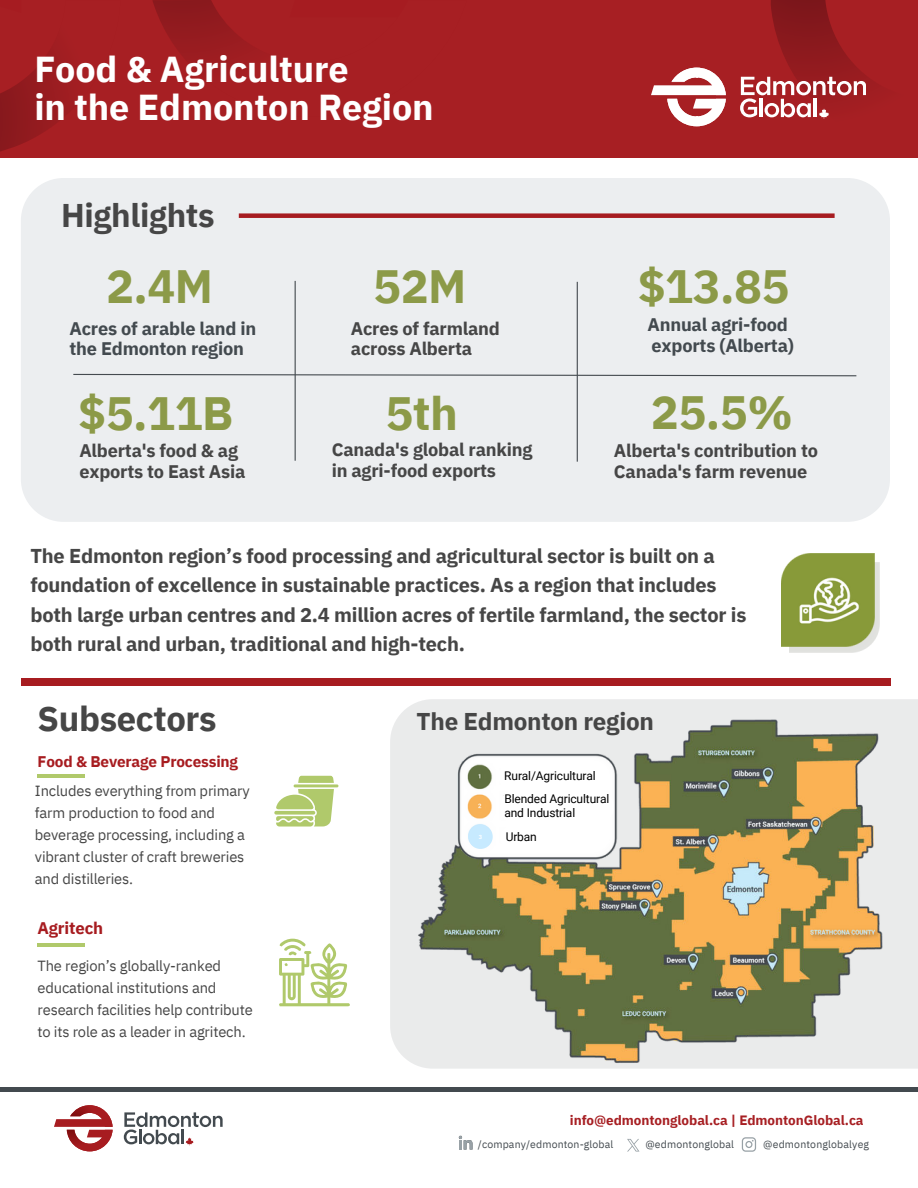
<style>
.page{position:relative;width:918px;height:1188px;background:#fff}
.page>*{position:absolute;margin:0;border:0;box-sizing:border-box;transform-origin:0 0}
.t1{font:700 46.65px "IBM Plex Sans";letter-spacing:-.01em;color:#8c9a48}
.t2{font:700 36px/38.2px "IBM Plex Sans";letter-spacing:-.005em;color:#fff}
.t3{font:700 34.65px "IBM Plex Sans";letter-spacing:-.01em;color:#464646}
.t4{font:700 32.7px "IBM Plex Sans";letter-spacing:-.01em;color:#464646}
.t5{font:700 24.3px "IBM Plex Sans";letter-spacing:-.01em;color:#464646}
.t6{font:700 20.1px/29.2px "IBM Plex Sans";letter-spacing:-.01em;color:#464646}
.t7{font:700 18.15px/20.4px "IBM Plex Sans";letter-spacing:-.01em;color:#464646}
.t8{font:700 18.15px/20.4px "IBM Plex Sans";letter-spacing:-.01em;color:#434a4f}
.t9{font:700 16.8px "IBM Plex Sans";letter-spacing:-.01em;color:#a71c20}
.t10{font:700 15.45px "IBM Plex Sans";letter-spacing:-.01em;color:#a71c20}
.t11{font:14.7px/22px "IBM Plex Sans";letter-spacing:-.01em;color:#464646}
.t12{font:700 13.5px "IBM Plex Sans";letter-spacing:-.005em;color:#a71f23}
.t13{font:12px/13.5px "Roboto";letter-spacing:-.01em;color:#000}
.t14{font:10.5px "IBM Plex Sans";letter-spacing:.015em;color:#434a4f}
.t15{font:700 5.85px "Roboto";color:#fff}
</style>
<div class="page">
<hr style="left:38px;top:774px;width:47px;height:4px;background:#b0c96b">
<div style="left:390px;top:699px;width:528px;height:370px;background:#eaebeb"></div>
<img style="left:417px;top:719px;width:465px;height:346px">
<img style="left:434px;top:743px;width:213px;height:139px">
<svg style="left:274px;top:776px;width:64px;height:51px"></svg>
<hr style="left:38px;top:943px;width:47px;height:4px;background:#b0c96b">
<div style="left:21px;top:678px;width:869px;height:8px;background:#a71c20"></div>
<svg style="left:279px;top:939px;width:71px;height:67px"></svg>
<div style="left:0;top:0;width:918px;height:157px;background:#a71f23"></div>
<svg style="left:152px;top:0;width:96px;height:59px"></svg>
<svg style="left:0;top:55px;width:63px;height:97px"></svg>
<svg style="left:740px;top:0;width:132px;height:119px"></svg>
<svg style="left:651px;top:68px;width:75px;height:58px"></svg>
<div style="left:0;top:1087px;width:918px;height:5px;background:#434a4f"></div>
<svg style="left:124px;top:1112px;width:99px;height:34px"></svg>
<svg style="left:54px;top:1105px;width:59px;height:46px"></svg>
<svg style="left:742px;top:1137px;width:14px;height:15px"></svg>
<svg style="left:627px;top:1139px;width:13px;height:13px"></svg>
<svg style="left:459px;top:1136px;width:14px;height:14px"></svg>
<div style="left:21px;top:178px;width:869px;height:344px;background:#eceef0"></div>
<img style="left:790px;top:563px;width:90px;height:90px">
<img style="left:782px;top:554px;width:92px;height:92px">
<svg style="left:72px;top:373px;width:786px;height:4px;background:#bcbfc2"></svg>
<hr style="left:295px;top:281px;width:1px;height:180px;background:#434a4f">
<hr style="left:577px;top:282px;width:1px;height:180px;background:#454b50">
<div style="left:468px;top:825px;width:25px;height:24px;background:#c7eaff;border-radius:50%"></div>
<div style="left:500px;top:787px;width:114px;height:40px;background:#fff;border-radius:20px"></div>
<svg style="left:498px;top:763px;width:104px;height:27px"></svg>
<div style="left:239px;top:213px;width:596px;height:5px;background:#a71c20"></div>
<svg style="left:500px;top:825px;width:43px;height:27px"></svg>
<h2 class="t2" style="left:34px;top:47px;width:401px">Food &amp; Agriculture<br>in the Edmonton Region</h2>
<h3 class="t4" style="left:61px;top:189px;width:155px">Highlights</h3>
<h1 class="t1" style="left:106px;top:250px;width:109px">2.4M</h1>
<h1 class="t1" style="left:373px;top:249px;width:95px">52M</h1>
<h1 class="t1" style="left:638px;top:250px;width:153px">$13.85</h1>
<p class="t8" style="left:647px;top:313px;width:148px">Annual agri-food exports (Alberta)</p>
<p class="t8" style="left:70px;top:317px;width:188px">Acres of arable land in the Edmonton region</p>
<h1 class="t1" style="left:78px;top:376px;width:157px">$5.11B</h1>
<h1 class="t1" style="left:385px;top:376px;width:74px">5th</h1>
<h1 class="t1" style="left:651px;top:375px;width:143px">25.5%</h1>
<p class="t7" style="left:351px;top:317px;width:151px">Acres of farmland across Alberta</p>
<p class="t7" style="left:79px;top:439px;width:168px">Alberta's food &amp; ag exports to East Asia</p>
<p class="t7" style="left:332px;top:438px;width:202px">Canada's global ranking in agri-food exports</p>
<p class="t7" style="left:614px;top:439px;width:206px">Alberta's contribution to<br>Canada's farm revenue</p>
<p class="t6" style="left:30px;top:540px;width:718px">The Edmonton region’s food processing and agricultural sector is built on a foundation of excellence in sustainable practices. As a region that includes both large urban centres and 2.4 million acres of fertile farmland, the sector is both rural and urban, traditional and high-tech.</p>
<h3 class="t3" style="left:38px;top:691px;width:181px">Subsectors</h3>
<p class="t10" style="left:38px;top:749px;width:202px">Food &amp; Beverage Processing</p>
<p class="t11" style="left:35px;top:778px;width:216px">Includes everything from primary farm production to food and beverage processing, including a vibrant cluster of craft breweries and distilleries.</p>
<p class="t9" style="left:38px;top:914px;width:67px">Agritech</p>
<p class="t11" style="left:38px;top:954px;width:217px">The region’s globally-ranked educational institutions and research facilities help contribute to its role as a leader in agritech.</p>
<p class="t5" style="left:417px;top:702px;width:239px">The Edmonton region</p>
<p class="t13" style="left:504px;top:768px;width:93px">Rural/Agricultural</p>
<p class="t15" style="left:479px;top:833px;width:5px">3</p>
<p class="t13" style="left:504px;top:792px;width:106px">Blended Agricultural and Industrial</p>
<p class="t13" style="left:506px;top:830px;width:33px">Urban</p>
<p class="t12" style="left:570px;top:1109px;width:295px">info@edmontonglobal.ca | EdmontonGlobal.ca</p>
<p class="t14" style="left:478px;top:1136px;width:137px">/company/edmonton-global</p>
<p class="t14" style="left:645px;top:1136px;width:90px">@edmontonglobal</p>
<p class="t14" style="left:763px;top:1136px;width:107px">@edmontonglobalyeg</p>
</div>
